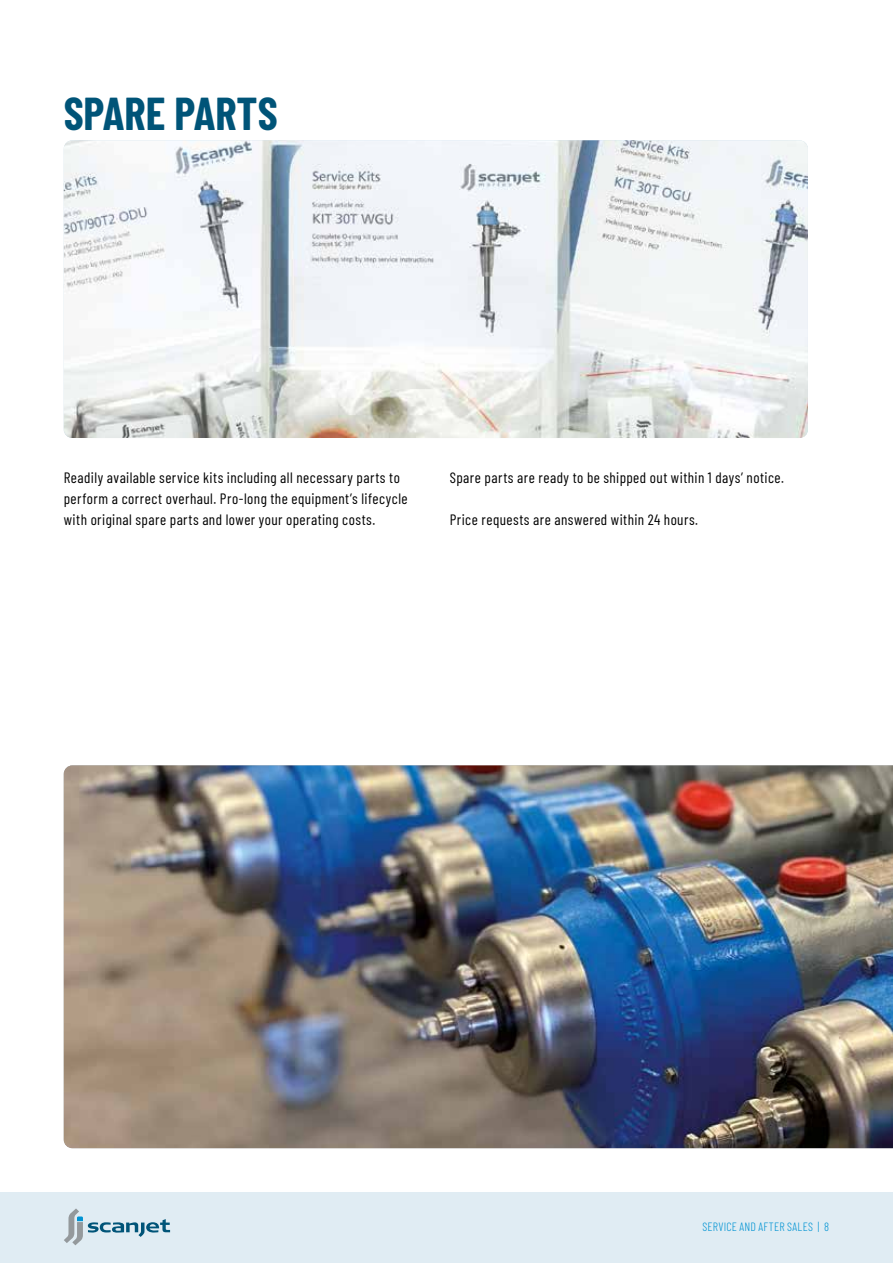
<style>
.page{position:relative;width:893px;height:1263px;background:#fff}
.page>*{position:absolute;margin:0;border:0;box-sizing:border-box;transform-origin:0 0}
.t1{font:700 45px "Barlow Condensed";color:#005478}
.t2{font:15px/21.1px "Barlow Condensed";letter-spacing:.03em;color:#000}
.t3{font:300 12px "Barlow Condensed";letter-spacing:.025em;color:#0093d3}
</style>
<div class="page">
<div style="left:0;top:1192px;width:893px;height:71px;background:#e0ecf3"></div>
<svg style="left:64px;top:1208px;width:106px;height:37px"></svg>
<img style="left:64px;top:140px;width:744px;height:298px">
<img style="left:64px;top:765px;width:829px;height:383px">
<h1 class="t1" style="left:64px;top:82px;width:215px">SPARE PARTS</h1>
<p class="t2" style="left:64px;top:466px;width:345px">Readily available service kits including all necessary parts to perform a correct overhaul. Pro-long the equipment’s lifecycle with original spare parts and lower your operating costs.</p>
<p class="t2" style="left:450px;top:466px;width:336px">Spare parts are ready to be shipped out within 1 days’ notice.</p>
<p class="t2" style="left:450px;top:508px;width:250px">Price requests are answered within 24 hours.</p>
<p class="t3" style="left:702px;top:1218px;width:128px">SERVICE AND AFTER SALES | 8</p>
</div>
